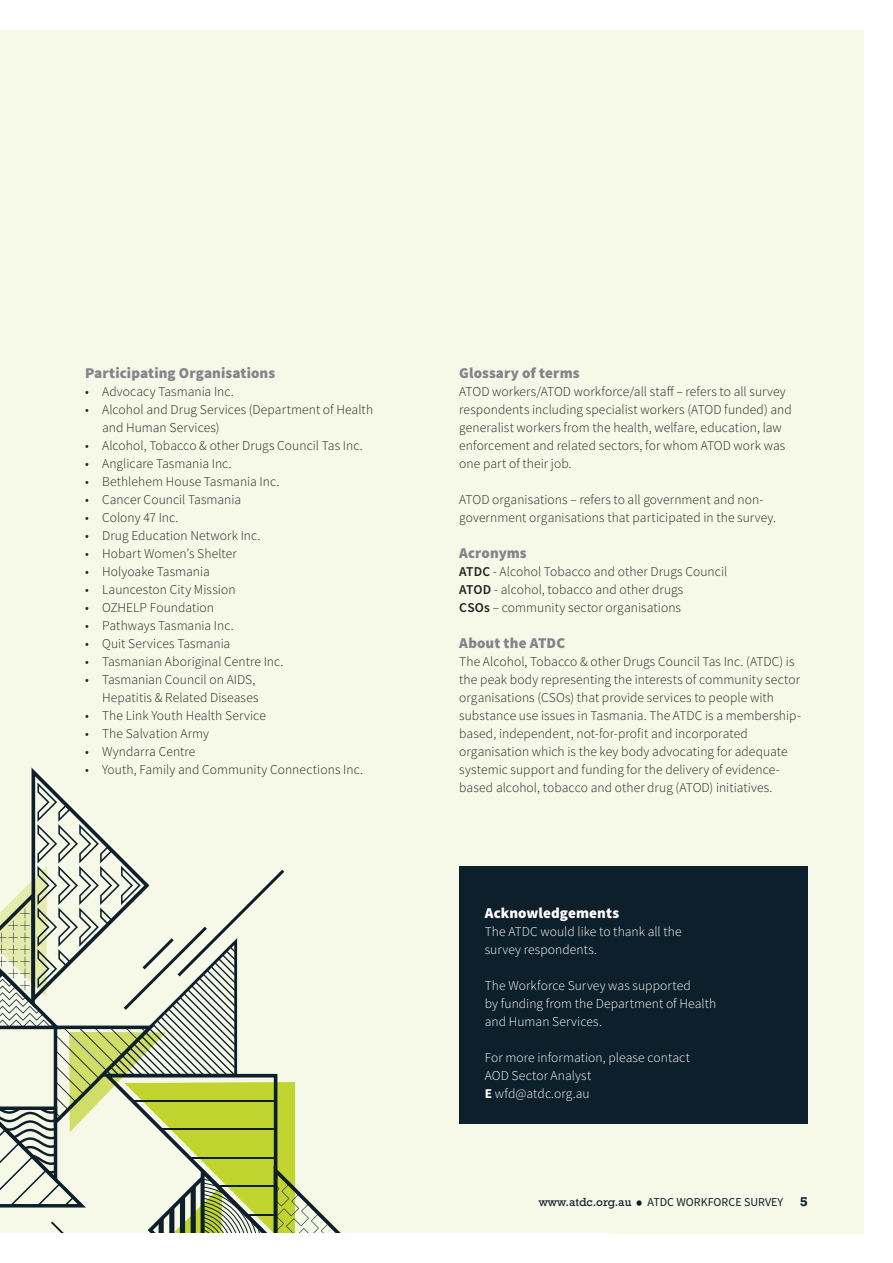
<style>
.page{position:relative;width:893px;height:1263px;background:#fff}
.page>*{position:absolute;margin:0;border:0;box-sizing:border-box;transform-origin:0 0}
.t1{font:900 15px "Source Sans Pro";letter-spacing:.005em;color:#83848c}
.t2{font:900 15px "Source Sans Pro";letter-spacing:.005em;color:#fff}
.t3{font:300 13.5px/18px "Source Sans Pro";letter-spacing:.005em;color:#231f20}
.t4{font:300 13.5px/18px "Source Sans Pro";letter-spacing:.005em;color:#fff}
.t5{font:12px "Source Sans Pro";color:#0d1f2b}
.t6{font:700 12px "Rockwell";color:#0d1f2b}
.s1{font-weight:600}
.s2{font-weight:700}
.s3{font-family:"Rockwell"}
.s4{font-size:22.5px}
</style>
<div class="page">
<div style="left:0;top:30px;width:863px;height:1203px;background:#f6f9e8"></div>
<div style="left:459px;top:866px;width:349px;height:258px;background:#0d1f2b"></div>
<svg style="left:0;top:767px;width:341px;height:466px"></svg>
<p class="t1" style="left:85px;top:363px;width:192px">Participating Organisations</p>
<p class="t3" style="left:85px;top:383px;width:150px">• Advocacy Tasmania Inc.</p>
<p class="t3" style="left:102px;top:401px;width:273px;text-indent:-17px">• Alcohol and Drug Services (Department of Health and Human Services)</p>
<p class="t3" style="left:85px;top:437px;width:279px">• Alcohol, Tobacco &amp; other Drugs Council Tas Inc.</p>
<p class="t3" style="left:85px;top:455px;width:148px">• Anglicare Tasmania Inc.</p>
<p class="t3" style="left:85px;top:473px;width:196px">• Bethlehem House Tasmania Inc.</p>
<p class="t3" style="left:85px;top:491px;width:158px">• Cancer Council Tasmania</p>
<p class="t3" style="left:85px;top:509px;width:95px">• Colony 47 Inc.</p>
<p class="t3" style="left:85px;top:527px;width:177px">• Drug Education Network Inc.</p>
<p class="t3" style="left:85px;top:545px;width:153px">• Hobart Women’s Shelter</p>
<p class="t3" style="left:85px;top:563px;width:126px">• Holyoake Tasmania</p>
<p class="t3" style="left:85px;top:581px;width:152px">• Launceston City Mission</p>
<p class="t3" style="left:85px;top:599px;width:131px">• OZHELP Foundation</p>
<p class="t3" style="left:85px;top:617px;width:150px">• Pathways Tasmania Inc.</p>
<p class="t3" style="left:85px;top:635px;width:147px">• Quit Services Tasmania</p>
<p class="t3" style="left:85px;top:653px;width:200px">• Tasmanian Aboriginal Centre Inc.</p>
<p class="t3" style="left:85px;top:671px;width:175px;text-align:right">• Tasmanian Council on AIDS,<br>Hepatitis &amp; Related Diseases</p>
<p class="t3" style="left:85px;top:707px;width:182px">• The Link Youth Health Service</p>
<p class="t3" style="left:85px;top:725px;width:126px">• The Salvation Army</p>
<p class="t3" style="left:85px;top:743px;width:112px">• Wyndarra Centre</p>
<p class="t3" style="left:85px;top:761px;width:279px">• Youth, Family and Community Connections Inc.</p>
<p class="t1" style="left:459px;top:363px;width:122px">Glossary of terms</p>
<p class="t3" style="left:459px;top:383px;width:334px">ATOD workers/ATOD workforce/all staff – refers to all survey respondents including specialist workers (ATOD funded) and generalist workers from the health, welfare, education, law enforcement and related sectors, for whom ATOD work was one part of their job.</p>
<p class="t3" style="left:459px;top:491px;width:318px">ATOD organisations – refers to all government and non&shy;government organisations that participated in the survey.</p>
<p class="t1" style="left:459px;top:543px;width:69px">Acronyms</p>
<p class="t3" style="left:459px;top:563px;width:269px"><span class="s1">ATDC</span> - Alcohol Tobacco and other Drugs Council<br><span class="s1">ATOD</span> - alcohol, tobacco and other drugs<br><span class="s1">CSOs</span> – community sector organisations</p>
<p class="t1" style="left:459px;top:633px;width:107px">About the ATDC</p>
<p class="t3" style="left:459px;top:653px;width:343px">The Alcohol, Tobacco &amp; other Drugs Council Tas Inc. (ATDC) is the peak body representing the interests of community sector organisations (CSOs) that provide services to people with substance use issues in Tasmania. The ATDC is a membership&shy;based, independent, not-for-profit and incorporated organisation which is the key body advocating for adequate systemic support and funding for the delivery of evidence&shy;based alcohol, tobacco and other drug (ATOD) initiatives.</p>
<p class="t2" style="left:485px;top:903px;width:136px">Acknowledgements</p>
<p class="t4" style="left:485px;top:923px;width:198px">The ATDC would like to thank all the survey respondents.</p>
<p class="t4" style="left:485px;top:977px;width:233px">The Workforce Survey was supported<br>by funding from the Department of Health and Human Services.</p>
<p class="t4" style="left:485px;top:1049px;width:207px">For more information, please contact<br>AOD Sector Analyst<br><span class="s2">E</span> wfd@atdc.org.au</p>
<p class="t5" style="left:539px;top:1195px;width:246px"><span class="s3">www.atdc.org.au</span> <span class="s4">•</span> ATDC WORKFORCE SURVEY</p>
<p class="t6" style="left:800px;top:1194px;width:9px">5</p>
</div>
